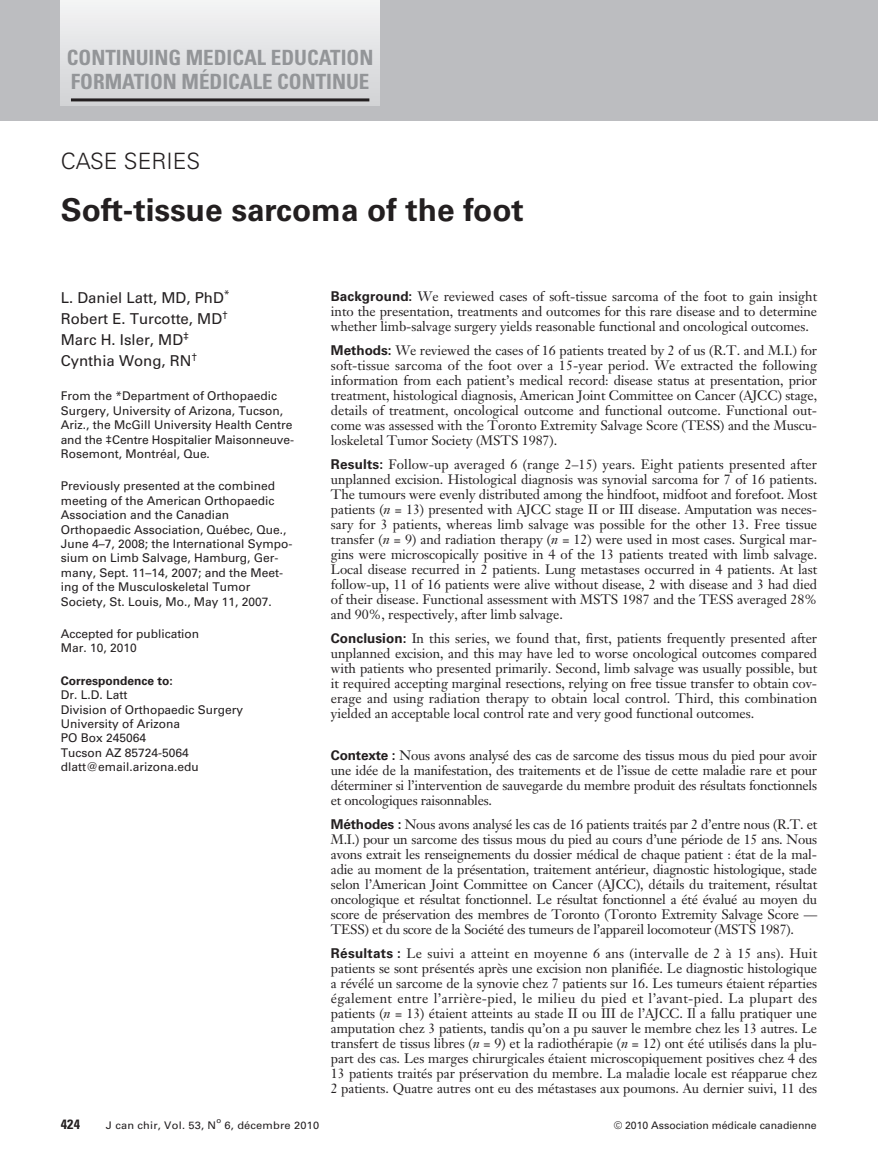
<style>
.page{position:relative;width:878px;height:1175px;background:#fff}
.page>*{position:absolute;margin:0;border:0;box-sizing:border-box;transform-origin:0 0}
.t1{font:700 31.5px "Univers";color:#231f20}
.t2{font:300 22.5px "Univers";color:#231f20}
.t3{font:700 condensed 21px/24px "Univers";color:#939598}
.t4{font:15px/21px "Univers";color:#231f20}
.t5{font:13.5px/15px "Janson Text";letter-spacing:-.005em;color:#231f20;text-align:justify}
.t6{font:700 condensed 13.5px "Univers";color:#231f20;scale:1.05 1}
.t7{font:12px/14.4px "Univers";color:#231f20}
.t8{font:700 12px "Univers";color:#231f20}
.t9{font:10.5px "Univers";color:#231f20}
.t10{font:10.5px "Univers";color:#231f20;scale:1.05 1}
.t11{font:7.5px "Univers";color:#231f20;scale:1.05 1}
.s1{font-family:"Univers";font-weight:700}
.s2{font-style:italic}
</style>
<div class="page">
<div style="left:0;top:0;width:877px;height:120px;background:#bcbdc0"></div>
<div style="left:61px;top:0;width:318px;height:106px;background:linear-gradient(to bottom,#f4f5f5,#d1d2d4)"></div>
<hr style="left:71px;top:98px;width:298px;height:3px;background:#231f20">
<h3 class="t3" style="left:67px;top:48px;width:308px">CONTINUING MEDICAL EDUCATION<br>FORMATION MÉDICALE CONTINUE</h3>
<h2 class="t2" style="left:61px;top:152px;width:141px">CASE SERIES</h2>
<h1 class="t1" style="left:61px;top:198px;width:464px">Soft-tissue sarcoma of the foot</h1>
<p class="t4" style="left:61px;top:289px;width:171px">L. Daniel Latt, MD, PhD<sup>*<br></sup>Robert E. Turcotte, MD<sup>†<br></sup>Marc H. Isler, MD<sup>‡<br></sup>Cynthia Wong, RN<sup>†</sup></p>
<p class="t7" style="left:61px;top:390px;width:235px">From the *Department of Orthopaedic Surgery, University of Arizona, Tucson, Ariz., the McGill University Health Centre and the ‡Centre Hospitalier Maisonneuve-Rosemont, Montréal, Que.</p>
<p class="t7" style="left:61px;top:480px;width:233px">Previously presented at the combined meeting of the American Orthopaedic Association and the Canadian Orthopaedic Association, Québec, Que., June 4–7, 2008; the International Sympo&shy;sium on Limb Salvage, Hamburg, Ger&shy;many, Sept. 11–14, 2007; and the Meet&shy;ing of the Musculoskeletal Tumor Society, St. Louis, Mo., May 11, 2007.</p>
<p class="t7" style="left:61px;top:627px;width:140px">Accepted for publication<br>Mar. 10, 2010</p>
<p class="t8" style="left:61px;top:676px;width:113px">Correspondence to:</p>
<p class="t7" style="left:61px;top:689px;width:184px">Dr. L.D. Latt<br>Division of Orthopaedic Surgery<br>University of Arizona<br>PO Box 245064<br>Tucson AZ 85724-5064 dlatt@email.arizona.edu</p>
<p class="t5" style="left:331px;top:290px;width:488px"><span class="s1">Background:</span> We reviewed cases of soft-tissue sarcoma of the foot to gain insight into the presentation, treatments and outcomes for this rare disease and to determine whether limb-salvage surgery yields reasonable functional and oncological outcomes.</p>
<p class="t5" style="left:331px;top:344px;width:488px"><span class="s1">Methods:</span> We reviewed the cases of 16 patients treated by 2 of us (R.T. and M.I.) for soft-tissue sarcoma of the foot over a 15-year period. We extracted the following information from each patient’s medical record: disease status at presentation, prior treatment, histological diagnosis, American Joint Committee on Cancer (AJCC) stage, details of treatment, oncological outcome and functional outcome. Functional out&shy;come was assessed with the Toronto Extremity Salvage Score (TESS) and the Muscu&shy;loskeletal Tumor Society (MSTS 1987).</p>
<p class="t5" style="left:331px;top:458px;width:488px"><span class="s1">Results:</span> Follow-up averaged 6 (range 2–15) years. Eight patients presented after unplanned excision. Histological diagnosis was synovial sarcoma for 7 of 16 patients.<br>The tumours were evenly distributed among the hindfoot, midfoot and forefoot. Most patients (<span class="s2">n</span> = 13) presented with AJCC stage II or III disease. Amputation was neces&shy;sary for 3 patients, whereas limb salvage was possible for the other 13. Free tissue transfer (<span class="s2">n</span> = 9) and radiation therapy (<span class="s2">n</span> = 12) were used in most cases. Surgical mar&shy;gins were microscopically positive in 4 of the 13 patients treated with limb salvage.<br>Local disease recurred in 2 patients. Lung metastases occurred in 4 patients. At last follow-up, 11 of 16 patients were alive without disease, 2 with disease and 3 had died of their disease. Functional assessment with MSTS 1987 and the TESS averaged 28% and 90%, respectively, after limb salvage.</p>
<p class="t5" style="left:331px;top:632px;width:488px"><span class="s1">Conclusion:</span> In this series, we found that, first, patients frequently presented after unplanned excision, and this may have led to worse oncological outcomes compared with patients who presented primarily. Second, limb salvage was usually possible, but it required accepting marginal resections, relying on free tissue transfer to obtain cov&shy;erage and using radiation therapy to obtain local control. Third, this combination yielded an acceptable local control rate and very good functional outcomes.</p>
<p class="t5" style="left:331px;top:749px;width:488px"><span class="s1">Contexte :</span> Nous avons analysé des cas de sarcome des tissus mous du pied pour avoir une idée de la manifestation, des traitements et de l’issue de cette maladie rare et pour déterminer si l’intervention de sauvegarde du membre produit des résultats fonctionnels et oncologiques raisonnables.</p>
<p class="t5" style="left:331px;top:818px;width:488px"><span class="s1">Méthodes :</span> Nous avons analysé les cas de 16 patients traités par 2 d’entre nous (R.T. et M.I.) pour un sarcome des tissus mous du pied au cours d’une période de 15 ans. Nous avons extrait les renseignements du dossier médical de chaque patient : état de la mal&shy;adie au moment de la présentation, traitement antérieur, diagnostic histologique, stade selon l’American Joint Committee on Cancer (AJCC), détails du traitement, résultat oncologique et résultat fonctionnel. Le résultat fonctionnel a été évalué au moyen du score de préservation des membres de Toronto (Toronto Extremity Salvage Score — TESS) et du score de la Société des tumeurs de l’appareil locomoteur (MSTS 1987).</p>
<p class="t5" style="left:331px;top:947px;width:488px"><span class="s1">Résultats :</span> Le suivi a atteint en moyenne 6 ans (intervalle de 2 à 15 ans). Huit patients se sont présentés après une excision non planifiée. Le diagnostic histologique a révélé un sarcome de la synovie chez 7 patients sur 16. Les tumeurs étaient réparties également entre l’arrière-pied, le milieu du pied et l’avant-pied. La plupart des patients (<span class="s2">n</span> = 13) étaient atteints au stade II ou III de l’AJCC. Il a fallu pratiquer une amputation chez 3 patients, tandis qu’on a pu sauver le membre chez les 13 autres. Le transfert de tissus libres (<span class="s2">n</span> = 9) et la radiothérapie (<span class="s2">n</span> = 12) ont été utilisés dans la plu&shy;part des cas. Les marges chirurgicales étaient microscopiquement positives chez 4 des 13 patients traités par préservation du membre. La maladie locale est réapparue chez 2 patients. Quatre autres ont eu des métastases aux poumons. Au dernier suivi, 11 des</p>
<p class="t11" style="left:216px;top:1118px;width:6px">o</p>
<p class="t10" style="left:224px;top:1121px;width:92px">6, décembre 2010</p>
<p class="t9" style="left:613px;top:1121px;width:204px">© 2010 Association médicale canadienne</p>
<p class="t6" style="left:61px;top:1119px;width:20px">424</p>
<p class="t10" style="left:106px;top:1121px;width:107px">J can chir, Vol. 53, N</p>
</div>
